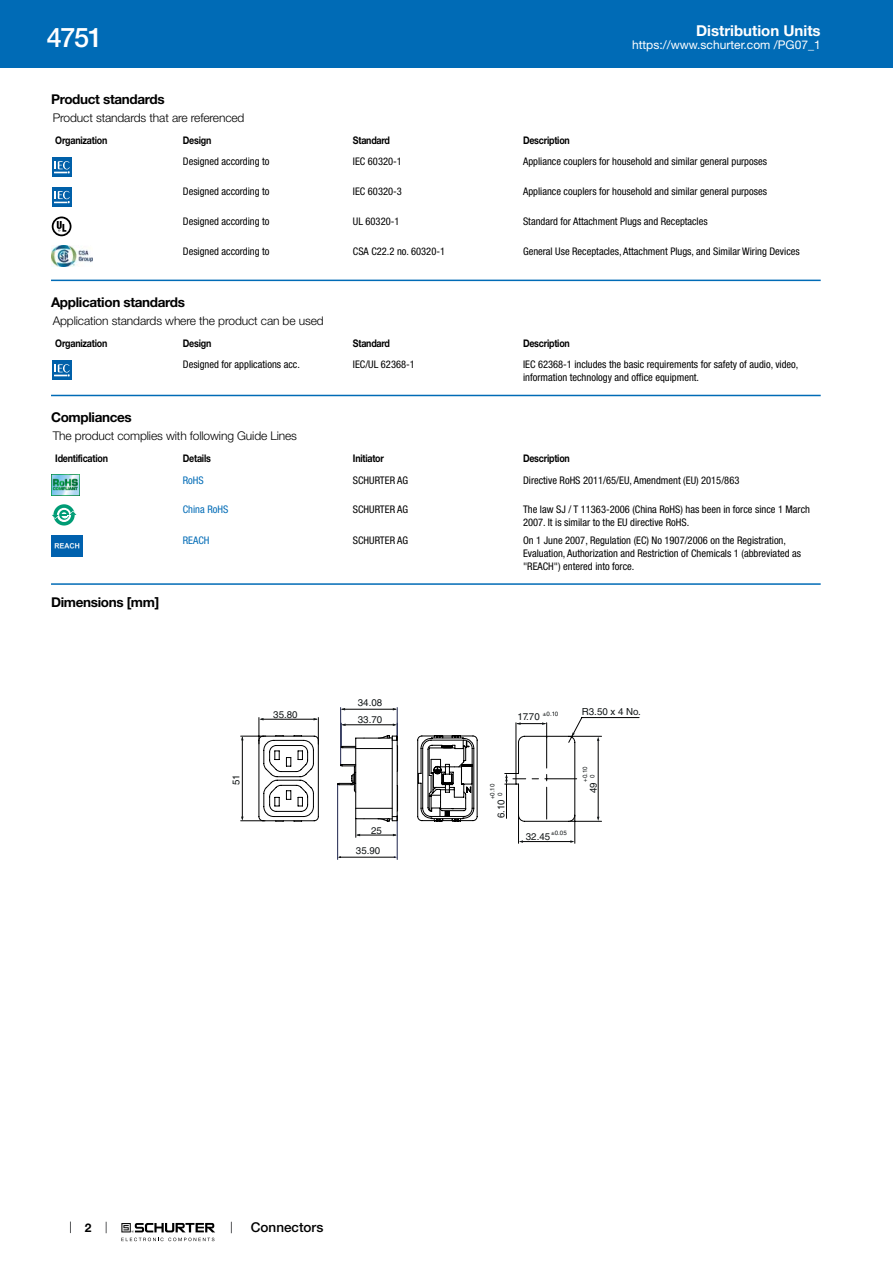
<style>
.page{position:relative;width:893px;height:1263px;background:#fff}
.page>*{position:absolute;margin:0;border:0;box-sizing:border-box;transform-origin:0 0}
.t1{font:500 27px "Helvetica Neue LT";color:#fff}
.t2{font:700 15px "Helvetica Neue LT";color:#fff}
.t3{font:700 13.5px "Helvetica Neue LT";letter-spacing:-.025em;color:#000}
.t4{font:500 13.5px "Helvetica Neue LT";color:#000}
.t5{font:300 12px "Helvetica Neue LT";letter-spacing:-.01em;color:#000}
.t6{font:12px "Helvetica Neue LT";color:#fff}
.t7{font:700 12px "Helvetica Neue LT";color:#000}
.t8{font:condensed 10.5px/12.6px "Helvetica Neue LT";color:#000}
.t9{font:700 10.5px "Helvetica Neue LT";letter-spacing:-.025em;color:#000;scale:.85 1}
.t10{font:condensed 10.5px "Helvetica Neue LT";color:#006bb6}
.t11{font:9.75px/16.8px "Helvetica LT Std";color:#131718}
.t12{font:6.15px/7.5px "Helvetica LT Std";letter-spacing:-.055em;color:#131718}
</style>
<div class="page">
<svg style="left:70px;top:1221px;width:1px;height:12px"></svg>
<svg style="left:121px;top:1223px;width:94px;height:18px"></svg>
<div style="left:0;top:0;width:893px;height:68px;background:#006bb6"></div>
<svg style="left:52px;top:157px;width:20px;height:20px"></svg>
<div style="left:52px;top:157px;width:19px;height:19px;background:#0060a9"></div>
<svg style="left:54px;top:161px;width:16px;height:13px"></svg>
<svg style="left:52px;top:187px;width:20px;height:20px"></svg>
<div style="left:52px;top:187px;width:19px;height:19px;background:#0060a9"></div>
<svg style="left:54px;top:191px;width:16px;height:13px"></svg>
<svg style="left:51px;top:216px;width:21px;height:21px"></svg>
<svg style="left:52px;top:217px;width:19px;height:19px"></svg>
<img style="left:51px;top:246px;width:42px;height:21px">
<hr style="left:51px;top:280px;width:770px;height:1px;background:#006bb6">
<svg style="left:71px;top:360px;width:1px;height:20px"></svg>
<div style="left:52px;top:360px;width:19px;height:20px;background:#0060a9"></div>
<svg style="left:54px;top:364px;width:16px;height:13px"></svg>
<hr style="left:51px;top:395px;width:770px;height:1px;background:#006bb6">
<img style="left:51px;top:474px;width:29px;height:22px">
<svg style="left:53px;top:504px;width:22px;height:21px"></svg>
<svg style="left:57px;top:508px;width:14px;height:14px"></svg>
<svg style="left:52px;top:510px;width:25px;height:9px"></svg>
<img style="left:51px;top:535px;width:32px;height:22px">
<hr style="left:51px;top:583px;width:770px;height:2px;background:#006bb6">
<hr style="left:397px;top:707px;width:1px;height:32px;background:#1e254e">
<hr style="left:340px;top:707px;width:1px;height:59px;background:#1e254e">
<hr style="left:342px;top:709px;width:54px;height:1px;background:#000">
<hr style="left:397px;top:815px;width:1px;height:44px;background:#1e254e">
<hr style="left:337px;top:784px;width:1px;height:75px;background:#1e254e">
<hr style="left:339px;top:857px;width:56px;height:1px;background:#000">
<svg style="left:504px;top:717px;width:135px;height:127px"></svg>
<svg style="left:241px;top:717px;width:237px;height:120px"></svg>
<h1 class="t1" style="left:47px;top:21px;width:57px">4751</h1>
<h2 class="t2" style="left:696px;top:21px;width:126px">Distribution Units</h2>
<p class="t6" style="left:632px;top:38px;width:190px">https://www.schurter.com /PG07_1</p>
<p class="t3" style="left:51px;top:91px;width:115px">Product standards</p>
<p class="t5" style="left:53px;top:110px;width:193px">Product standards that are referenced</p>
<p class="t9" style="left:55px;top:134px;width:63px">Organization</p>
<p class="t9" style="left:183px;top:134px;width:35px">Design</p>
<p class="t9" style="left:353px;top:134px;width:45px">Standard</p>
<p class="t9" style="left:523px;top:134px;width:57px">Description</p>
<p class="t8" style="left:183px;top:155px;width:88px">Designed according to</p>
<p class="t8" style="left:353px;top:155px;width:50px">IEC 60320-1</p>
<p class="t8" style="left:523px;top:155px;width:245px">Appliance couplers for household and similar general purposes</p>
<p class="t8" style="left:183px;top:185px;width:88px">Designed according to</p>
<p class="t8" style="left:353px;top:185px;width:50px">IEC 60320-3</p>
<p class="t8" style="left:523px;top:185px;width:245px">Appliance couplers for household and similar general purposes</p>
<p class="t8" style="left:183px;top:215px;width:88px">Designed according to</p>
<p class="t8" style="left:353px;top:215px;width:48px">UL 60320-1</p>
<p class="t8" style="left:523px;top:215px;width:186px">Standard for Attachment Plugs and Receptacles</p>
<p class="t8" style="left:183px;top:245px;width:88px">Designed according to</p>
<p class="t8" style="left:353px;top:245px;width:94px">CSA C22.2 no. 60320-1</p>
<p class="t8" style="left:523px;top:245px;width:278px">General Use Receptacles, Attachment Plugs, and Similar Wiring Devices</p>
<p class="t3" style="left:51px;top:294px;width:135px">Application standards</p>
<p class="t5" style="left:53px;top:314px;width:272px">Application standards where the product can be used</p>
<p class="t9" style="left:55px;top:337px;width:63px">Organization</p>
<p class="t9" style="left:183px;top:337px;width:35px">Design</p>
<p class="t9" style="left:353px;top:337px;width:45px">Standard</p>
<p class="t9" style="left:523px;top:337px;width:57px">Description</p>
<p class="t8" style="left:183px;top:358px;width:119px">Designed for applications acc.</p>
<p class="t8" style="left:353px;top:358px;width:63px">IEC/UL 62368-1</p>
<p class="t8" style="left:523px;top:358px;width:277px">IEC 62368-1 includes the basic requirements for safety of audio, video, information technology and office equipment.</p>
<p class="t3" style="left:51px;top:409px;width:82px">Compliances</p>
<p class="t5" style="left:53px;top:429px;width:246px">The product complies with following Guide Lines</p>
<p class="t9" style="left:55px;top:452px;width:64px">Identification</p>
<p class="t9" style="left:183px;top:452px;width:35px">Details</p>
<p class="t9" style="left:353px;top:452px;width:38px">Initiator</p>
<p class="t9" style="left:523px;top:452px;width:57px">Description</p>
<p class="t10" style="left:183px;top:474px;width:22px">RoHS</p>
<p class="t8" style="left:353px;top:474px;width:57px">SCHURTER AG</p>
<p class="t8" style="left:523px;top:474px;width:218px">Directive RoHS 2011/65/EU, Amendment (EU) 2015/863</p>
<p class="t10" style="left:183px;top:504px;width:47px">China RoHS</p>
<p class="t8" style="left:353px;top:503px;width:57px">SCHURTER AG</p>
<p class="t8" style="left:523px;top:503px;width:289px">The law SJ / T 11363-2006 (China RoHS) has been in force since 1 March<br>2007. It is similar to the EU directive RoHS.</p>
<p class="t10" style="left:183px;top:535px;width:28px">REACH</p>
<p class="t8" style="left:353px;top:534px;width:57px">SCHURTER AG</p>
<p class="t8" style="left:523px;top:534px;width:279px">On 1 June 2007, Regulation (EC) No 1907/2006 on the Registration,<br>Evaluation, Authorization and Restriction of Chemicals 1 (abbreviated as "REACH") entered into force.</p>
<p class="t3" style="left:51px;top:593px;width:110px">Dimensions [mm]</p>
<p class="t11" style="left:228px;top:785px;width:12px;rotate:-90deg">51</p>
<p class="t11" style="left:273px;top:706px;width:26px">35.80</p>
<p class="t11" style="left:358px;top:694px;width:26px">34.08<br>33.70</p>
<p class="t11" style="left:371px;top:822px;width:12px">25</p>
<p class="t11" style="left:356px;top:842px;width:26px">35.90</p>
<p class="t11" style="left:518px;top:708px;width:24px">17.70</p>
<p class="t12" style="left:543px;top:710px;width:17px">±0.10</p>
<p class="t11" style="left:582px;top:703px;width:61px">R3.50 x 4 No.</p>
<p class="t12" style="left:489px;top:796px;width:13px;text-indent:-3px;rotate:-90deg">+0.10<br>0</p>
<p class="t11" style="left:493px;top:818px;width:20px;rotate:-90deg">6.10</p>
<p class="t11" style="left:526px;top:828px;width:26px">32.45</p>
<p class="t12" style="left:551px;top:829px;width:17px">±0.05</p>
<p class="t12" style="left:581px;top:778px;width:13px;text-indent:-3px;rotate:-90deg">+0.10<br>0</p>
<p class="t11" style="left:585px;top:793px;width:12px;rotate:-90deg">49</p>
<p class="t7" style="left:85px;top:1220px;width:8px">2</p>
<p class="t4" style="left:251px;top:1219px;width:74px">Connectors</p>
</div>
